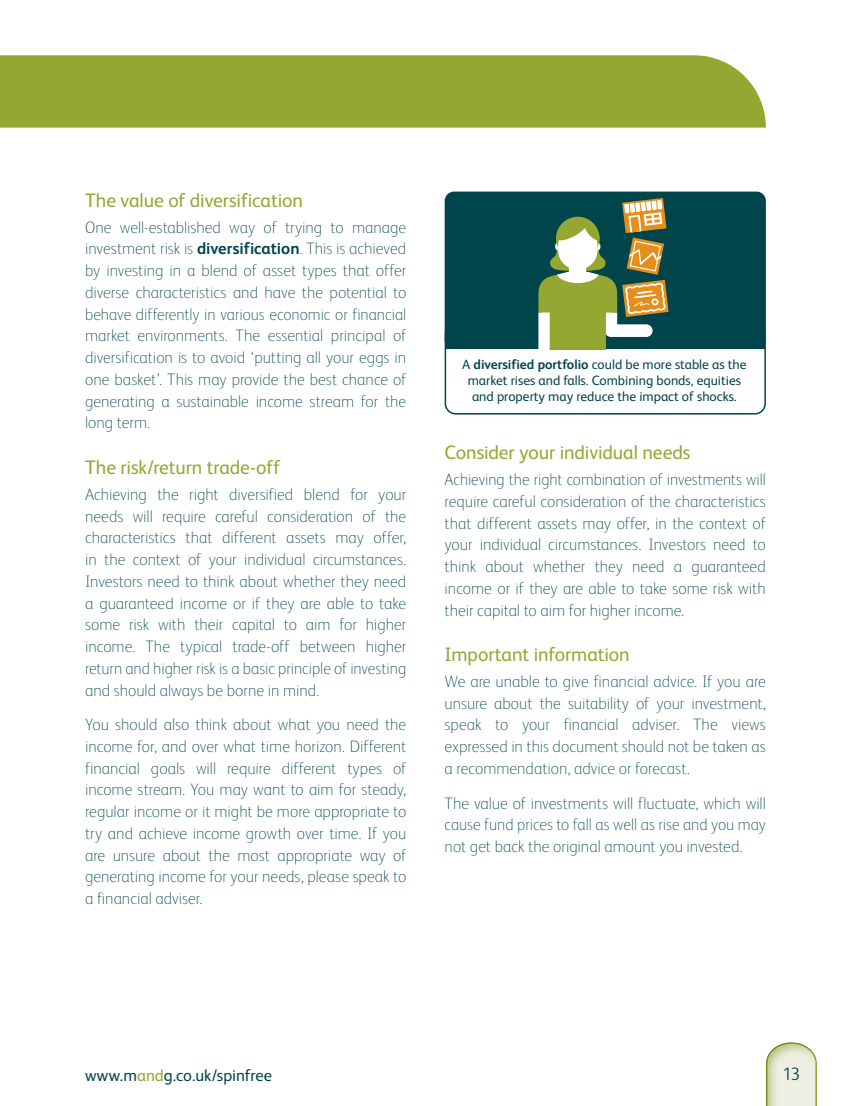
<style>
.page{position:relative;width:851px;height:1106px;background:#fff}
.page>*{position:absolute;margin:0;border:0;box-sizing:border-box;transform-origin:0 0}
.Subheading{font:19.5px "FS Albert";letter-spacing:-.005em;color:#95a631}
.t1{font:300 18px "FS Albert";color:#00444c}
.Body_Copy{font:100 16.5px/21.8px "FS Albert";color:#00444c;text-align:justify}
.t2{font:16.5px "FS Albert";color:#00444c}
.t3{font:13.5px/16.2px "FS Albert";color:#00444c;text-align:center}
.s1{font-weight:700}
.s2{color:#95a631}
</style>
<div class="page">
<div style="left:0;top:55px;width:765px;height:73px;background:#95a631"></div>
<div style="left:763px;top:1040px;width:54px;height:66px;background:#95a631;opacity:.6"></div>
<div style="left:444px;top:191px;width:321px;height:158px;background:#00444c;border-radius:9px"></div>
<svg style="left:444px;top:198px;width:321px;height:216px"></svg>
<p class="Subheading" style="left:85px;top:189px;width:219px">The value of diversification</p>
<p class="Body_Copy" style="left:85px;top:216px;width:323px">One well-established way of trying to manage investment risk is <span class="s1">diversification</span>. This is achieved by investing in a blend of asset types that offer diverse characteristics and have the potential to behave differently in various economic or financial market environments. The essential principal of diversification is to avoid ‘putting all your eggs in one basket’. This may provide the best chance of generating a sustainable income stream for the long term.</p>
<p class="Subheading" style="left:85px;top:456px;width:197px">The risk/return trade-off</p>
<p class="Body_Copy" style="left:85px;top:483px;width:323px">Achieving the right diversified blend for your needs will require careful consideration of the characteristics that different assets may offer, in the context of your individual circumstances.<br>Investors need to think about whether they need a guaranteed income or if they are able to take some risk with their capital to aim for higher income. The typical trade-off between higher return and higher risk is a basic principle of investing and should always be borne in mind.</p>
<p class="Body_Copy" style="left:85px;top:713px;width:323px">You should also think about what you need the income for, and over what time horizon. Different financial goals will require different types of income stream. You may want to aim for steady, regular income or it might be more appropriate to try and achieve income growth over time. If you are unsure about the most appropriate way of generating income for your needs, please speak to a financial adviser.</p>
<p class="t3" style="left:462px;top:356px;width:286px">A <span class="s1">diversified portfolio</span> could be more stable as the market rises and falls. Combining bonds, equities and property may reduce the impact of shocks.</p>
<p class="Subheading" style="left:444px;top:441px;width:247px">Consider your individual needs</p>
<p class="Body_Copy" style="left:444px;top:468px;width:323px">Achieving the right combination of investments will require careful consideration of the characteristics that different assets may offer, in the context of your individual circumstances. Investors need to think about whether they need a guaranteed income or if they are able to take some risk with their capital to aim for higher income.</p>
<p class="Subheading" style="left:444px;top:643px;width:186px">Important information</p>
<p class="Body_Copy" style="left:444px;top:670px;width:323px">We are unable to give financial advice. If you are unsure about the suitability of your investment, speak to your financial adviser. The views expressed in this document should not be taken as a recommendation, advice or forecast.</p>
<p class="Body_Copy" style="left:444px;top:792px;width:323px">The value of investments will fluctuate, which will cause fund prices to fall as well as rise and you may not get back the original amount you invested.</p>
<p class="t2" style="left:85px;top:1065px;width:188px">www.m<span class="s2">and</span>g.co.uk/spinfree</p>
<p class="t1" style="left:782px;top:1064px;width:19px">13</p>
</div>
